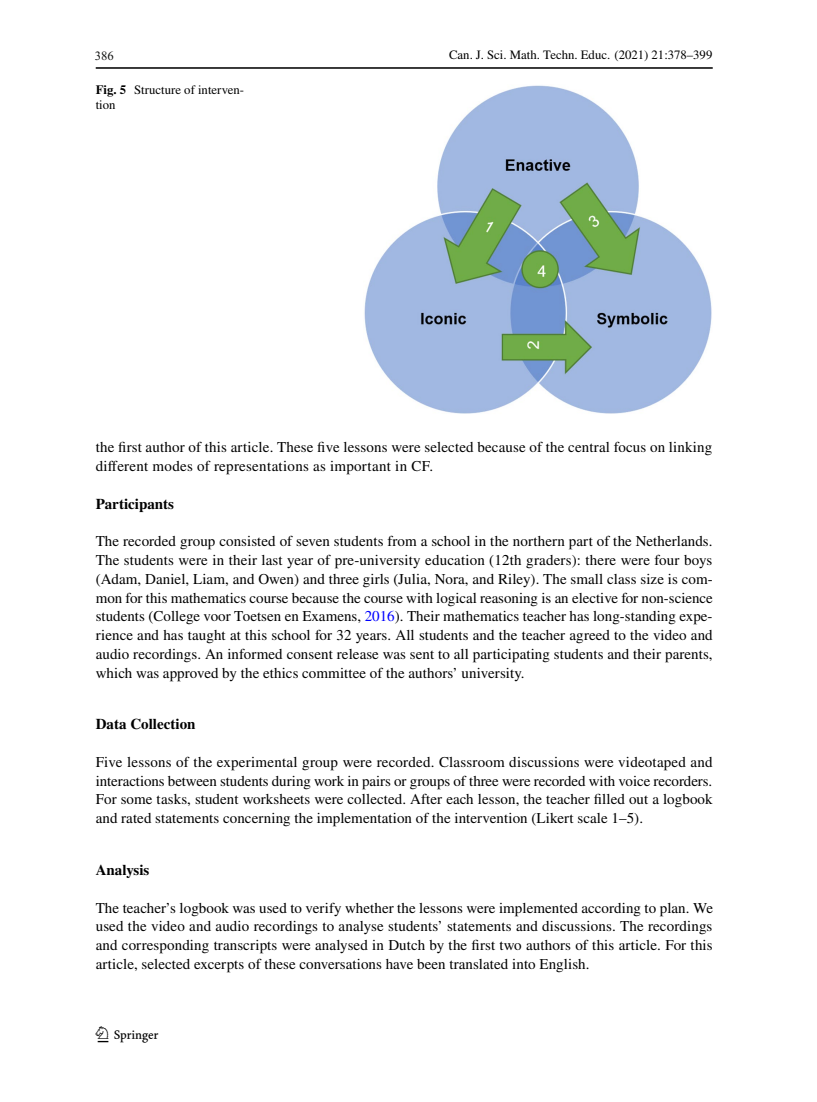
<style>
.page{position:relative;width:817px;height:1102px;background:#fff}
.page>*{position:absolute;margin:0;border:0;box-sizing:border-box;transform-origin:0 0}
.t1{font:22.5px "Springnew Regular 2";color:#000}
.t2{font:15px/18.8px "STIX Regular 3";letter-spacing:.005em;color:#000;text-align:justify}
.t3{font:700 15px "STIX";color:#000}
.t4{font:12.75px "STIX";color:#000}
.t5{font:12.75px/15px "STIX Regular 3";color:#000}
.t6{font:12.75px "Ldbjyy Adv TT3713 a 231";color:#131413}
.s1{font-family:"STIX";font-weight:700}
.s2{font-family:"STIX Regular 2"}
.s3{color:#00f}
</style>
<div class="page">
<hr style="left:96px;top:67px;width:616px;height:2px;background:#000">
<img style="left:364px;top:85px;width:348px;height:329px">
<p class="t6" style="left:95px;top:51px;width:21px">386</p>
<p class="t5" style="left:96px;top:83px;width:150px"><span class="s1">Fig. 5</span> Structure of interven&shy;tion</p>
<p class="t4" style="left:449px;top:46px;width:265px">Can. J. Sci. Math. Techn. Educ. <span class="s2">(2021) 21:378–399</span></p>
<p class="t2" style="left:96px;top:439px;width:618px">the first author of this article. These five lessons were selected because of the central focus on linking different modes of representations as important in CF.</p>
<p class="t3" style="left:96px;top:494px;width:80px">Participants</p>
<p class="t2" style="left:96px;top:533px;width:618px">The recorded group consisted of seven students from a school in the northern part of the Netherlands.<br>The students were in their last year of pre-university education (12th graders): there were four boys (Adam, Daniel, Liam, and Owen) and three girls (Julia, Nora, and Riley). The small class size is com&shy;mon for this mathematics course because the course with logical reasoning is an elective for non-science students (College voor Toetsen en Examens, <span class="s3">2016</span>). Their mathematics teacher has long-standing expe&shy;rience and has taught at this school for 32 years. All students and the teacher agreed to the video and audio recordings. An informed consent release was sent to all participating students and their parents, which was approved by the ethics committee of the authors’ university.</p>
<p class="t3" style="left:96px;top:715px;width:101px">Data Collection</p>
<p class="t2" style="left:96px;top:753px;width:618px">Five lessons of the experimental group were recorded. Classroom discussions were videotaped and interactions between students during work in pairs or groups of three were recorded with voice recorders.<br>For some tasks, student worksheets were collected. After each lesson, the teacher filled out a logbook and rated statements concerning the implementation of the intervention (Likert scale 1–5).</p>
<p class="t3" style="left:96px;top:860px;width:55px">Analysis</p>
<p class="t2" style="left:96px;top:899px;width:618px">The teacher’s logbook was used to verify whether the lessons were implemented according to plan. We used the video and audio recordings to analyse students’ statements and discussions. The recordings and corresponding transcripts were analysed in Dutch by the first two authors of this article. For this article, selected excerpts of these conversations have been translated into English.</p>
<h1 class="t1" style="left:98px;top:1025px;width:62px">1 3</h1>
</div>
